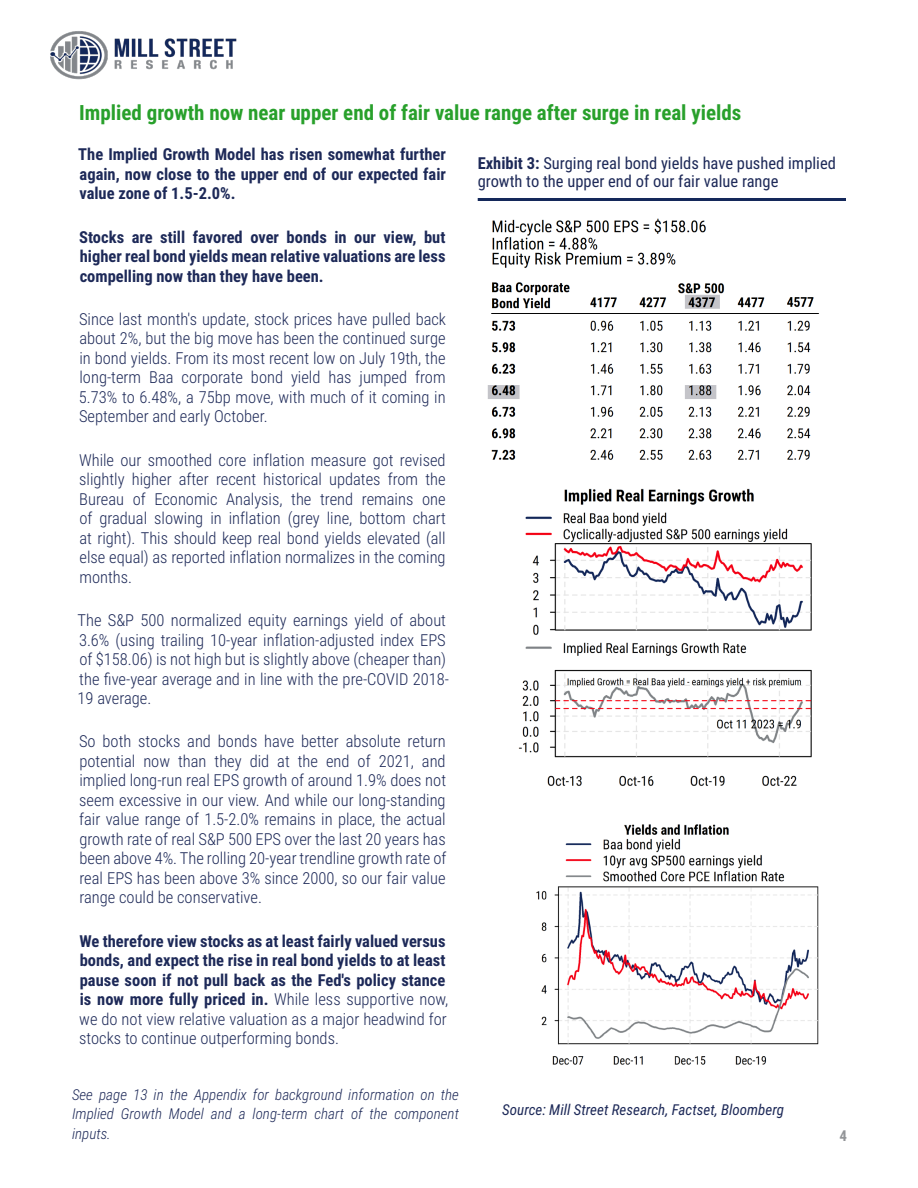
<style>
.page{position:relative;width:918px;height:1188px;background:#fff}
.page>*{position:absolute;margin:0;border:0;box-sizing:border-box;transform-origin:0 0}
.Green_Title{font:700 21px "Roboto Condensed";color:#28a02b}
.Paragraph_Style_1{font:300 16.5px/19.5px "Roboto Condensed";color:#1d2958;text-align:justify}
.Paragraph_Style_1-2{font:700 16.5px/19.5px "Roboto Condensed";color:#1d2958;text-align:justify}
.t1{font:16.5px/18px "Roboto Condensed";color:#1d2958}
.Paragraph_Style_1-3{font:italic 300 15px/19.5px "Roboto Condensed";color:#1d2958;text-align:justify}
.t2{font:italic 15px "Roboto Condensed";color:#1d2958}
.t3{font:700 15px "Roboto Condensed";color:#939598}
.s1{font-weight:700}
.s2{font-weight:300}
</style>
<div class="page">
<img style="left:50px;top:31px;width:187px;height:49px">
<hr style="left:478px;top:198px;width:368px;height:3px;background:#14285a">
<img style="left:487px;top:218px;width:332px;height:242px">
<img style="left:518px;top:488px;width:294px;height:298px">
<img style="left:536px;top:824px;width:283px;height:241px">
<p class="Green_Title" style="left:79px;top:98px;width:664px">Implied growth now near upper end of fair value range after surge in real yields</p>
<p class="t1" style="left:478px;top:153px;width:360px"><span class="s1">Exhibit 3:</span> Surging real bond yields have pushed implied growth to the upper end of our fair value range</p>
<p class="Paragraph_Style_1-2" style="left:78px;top:144px;width:369px">The Implied Growth Model has risen somewhat further again, now close to the upper end of our expected fair value zone of 1.5-2.0%.</p>
<p class="Paragraph_Style_1-2" style="left:79px;top:226px;width:368px">Stocks are still favored over bonds in our view, but higher real bond yields mean relative valuations are less compelling now than they have been.</p>
<p class="Paragraph_Style_1" style="left:79px;top:309px;width:369px">Since last month's update, stock prices have pulled back about 2%, but the big move has been the continued surge in bond yields. From its most recent low on July 19th, the long-term Baa corporate bond yield has jumped from 5.73% to 6.48%, a 75bp move, with much of it coming in September and early October.</p>
<p class="Paragraph_Style_1" style="left:79px;top:450px;width:369px">While our smoothed core inflation measure got revised slightly higher after recent historical updates from the Bureau of Economic Analysis, the trend remains one of gradual slowing in inflation (grey line, bottom chart at right). This should keep real bond yields elevated (all else equal) as reported inflation normalizes in the coming months.</p>
<p class="Paragraph_Style_1" style="left:78px;top:610px;width:373px;text-align:left">The S&amp;P 500 normalized equity earnings yield of about 3.6% (using trailing 10-year inflation-adjusted index EPS of $158.06) is not high but is slightly above (cheaper than) the five-year average and in line with the pre-COVID 2018- 19 average.</p>
<p class="Paragraph_Style_1" style="left:79px;top:731px;width:369px">So both stocks and bonds have better absolute return potential now than they did at the end of 2021, and implied long-run real EPS growth of around 1.9% does not seem excessive in our view. And while our long-standing fair value range of 1.5-2.0% remains in place, the actual growth rate of real S&amp;P 500 EPS over the last 20 years has been above 4%. The rolling 20-year trendline growth rate of real EPS has been above 3% since 2000, so our fair value range could be conservative.</p>
<p class="Paragraph_Style_1-2" style="left:79px;top:931px;width:371px;text-align:left">We therefore view stocks as at least fairly valued versus bonds, and expect the rise in real bond yields to at least pause soon if not pull back as the Fed's policy stance is now more fully priced in. <span class="s2">While less supportive now, we do not view relative valuation as a major headwind for stocks to continue outperforming bonds.</span></p>
<p class="Paragraph_Style_1-3" style="left:72px;top:1084px;width:389px">See page 13 in the Appendix for background information on the Implied Growth Model and a long-term chart of the component inputs.</p>
<p class="t2" style="left:502px;top:1099px;width:283px">Source: Mill Street Research, Factset, Bloomberg</p>
<p class="t3" style="left:839px;top:1125px;width:9px">4</p>
</div>
